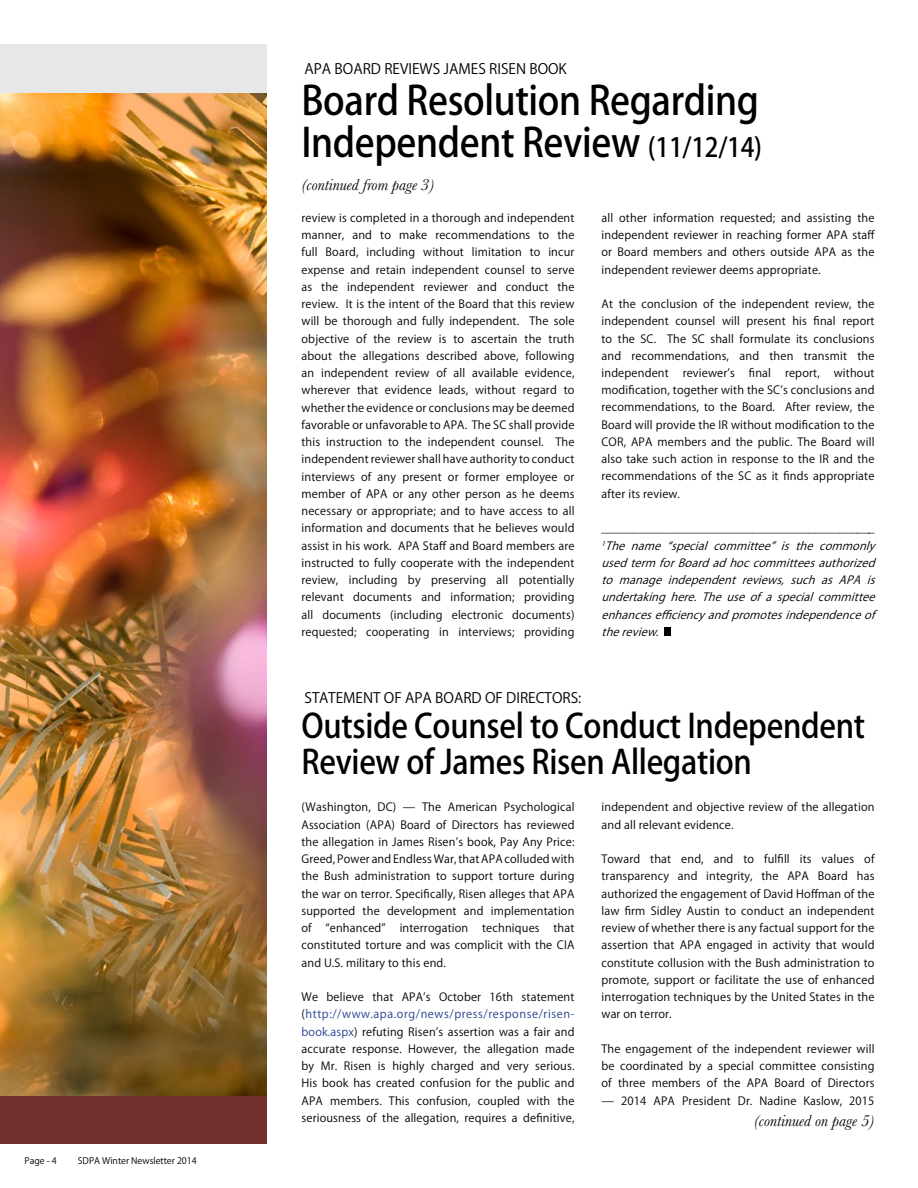
<style>
.page{position:relative;width:918px;height:1188px;background:#fff}
.page>*{position:absolute;margin:0;border:0;box-sizing:border-box;transform-origin:0 0}
.t1{font:500 39.6px/42px "Koz Go Pro";letter-spacing:-.01em;color:#000;scale:.93 1}
.t2{font:500 33px/36px "Koz Go Pro";letter-spacing:-.01em;color:#000;scale:.93 1}
.t3{font:italic 16.5px "Baskerville";color:#000}
.t4{font:14.25px "Koz Go Pro";color:#000}
.t5{font:11.25px/17.2px "Koz Go Pro";letter-spacing:.015em;color:#000;text-align:justify}
.t6{font:italic 11.25px/17.2px "Koz Go Pro";color:#000}
.t7{font:9px "Koz Go Pro";color:#000}
.s1{font-size:26.4px}
.s2{font-style:normal}
.s3{color:#25408f}
</style>
<div class="page">
<div style="left:0;top:1096px;width:267px;height:48px;background:#71302b"></div>
<img style="left:0;top:92px;width:267px;height:1004px">
<div style="left:0;top:44px;width:267px;height:48px;background:#e6e7e8"></div>
<div style="left:664px;top:627px;width:6px;height:8px;background:#000"></div>
<p class="t7" style="left:25px;top:1155px;width:34px">Page - 4</p>
<p class="t7" style="left:78px;top:1155px;width:120px">SDPA Winter Newsletter 2014</p>
<p class="t4" style="left:305px;top:60px;width:264px">APA BOARD REVIEWS JAMES RISEN BOOK</p>
<h1 class="t1" style="left:302px;top:81px;width:497px">Board Resolution Regarding<br>Independent Review <span class="s1">(11/12/14)</span></h1>
<h3 class="t3" style="left:302px;top:175px;width:134px">(continued from page 3)</h3>
<p class="t5" style="left:302px;top:209px;width:275px">review is completed in a thorough and independent manner, and to make recommendations to the full Board, including without limitation to incur expense and retain independent counsel to serve as the independent reviewer and conduct the review. It is the intent of the Board that this review will be thorough and fully independent. The sole objective of the review is to ascertain the truth about the allegations described above, following an independent review of all available evidence, wherever that evidence leads, without regard to whether the evidence or conclusions may be deemed favorable or unfavorable to APA. The SC shall provide this instruction to the independent counsel. The independent reviewer shall have authority to conduct interviews of any present or former employee or member of APA or any other person as he deems necessary or appropriate; and to have access to all information and documents that he believes would assist in his work. APA Staff and Board members are instructed to fully cooperate with the independent review, including by preserving all potentially relevant documents and information; providing all documents (including electronic documents) requested; cooperating in interviews; providing</p>
<p class="t5" style="left:602px;top:209px;width:275px">all other information requested; and assisting the independent reviewer in reaching former APA staff or Board members and others outside APA as the independent reviewer deems appropriate.</p>
<p class="t5" style="left:602px;top:296px;width:275px">At the conclusion of the independent review, the independent counsel will present his final report to the SC. The SC shall formulate its conclusions and recommendations, and then transmit the independent reviewerʼs final report, without modification, together with the SCʼs conclusions and recommendations, to the Board. After review, the Board will provide the IR without modification to the COR, APA members and the public. The Board will also take such action in response to the IR and the recommendations of the SC as it finds appropriate after its review.</p>
<p class="t6" style="left:602px;top:520px;width:279px"><span class="s2">____________________________________________ </span><sup>1</sup>The name “special committee” is the commonly usedterm forBoardadhoccommitteesauthorized to manage independent reviews, such as APA is undertaking here. The use of a special committee enhancesefficiencyandpromotesindependenceof thereview.</p>
<p class="t4" style="left:305px;top:688px;width:278px">STATEMENT OF APA BOARD OF DIRECTORS:</p>
<h2 class="t2" style="left:302px;top:710px;width:608px">Outside Counsel to Conduct Independent<br>Review of James Risen Allegation</h2>
<p class="t5" style="left:302px;top:799px;width:275px">(Washington, DC) ̶ The American Psychological Association (APA) Board of Directors has reviewed the allegation in James Risenʼs book, Pay Any Price:<br>Greed, Power and Endless War, that APA colluded with the Bush administration to support torture during the war on terror. Specifically, Risen alleges that APA supported the development and implementation of “enhanced” interrogation techniques that constituted torture and was complicit with the CIA and U.S. military to this end.</p>
<p class="t5" style="left:302px;top:989px;width:275px">We believe that APAʼs October 16th statement (<span class="s3">http://www.apa.org/news/press/response/risen&shy;book.aspx</span>) refuting Risenʼs assertion was a fair and accurate response. However, the allegation made by Mr. Risen is highly charged and very serious.<br>His book has created confusion for the public and APA members. This confusion, coupled with the seriousness of the allegation, requires a definitive,</p>
<p class="t5" style="left:602px;top:799px;width:275px">independent and objective review of the allegation and all relevant evidence.</p>
<p class="t5" style="left:602px;top:851px;width:275px">Toward that end, and to fulfill its values of transparency and integrity, the APA Board has authorized the engagement of David Hoffman of the law firm Sidley Austin to conduct an independent review of whether there is any factual support for the assertion that APA engaged in activity that would constitute collusion with the Bush administration to promote, support or facilitate the use of enhanced interrogation techniques by the United States in the war on terror.</p>
<p class="t5" style="left:602px;top:1040px;width:275px">The engagement of the independent reviewer will be coordinated by a special committee consisting of three members of the APA Board of Directors ̶ 2014 APA President Dr. Nadine Kaslow, 2015</p>
<h3 class="t3" style="left:754px;top:1112px;width:122px">(continued on page 5)</h3>
</div>
